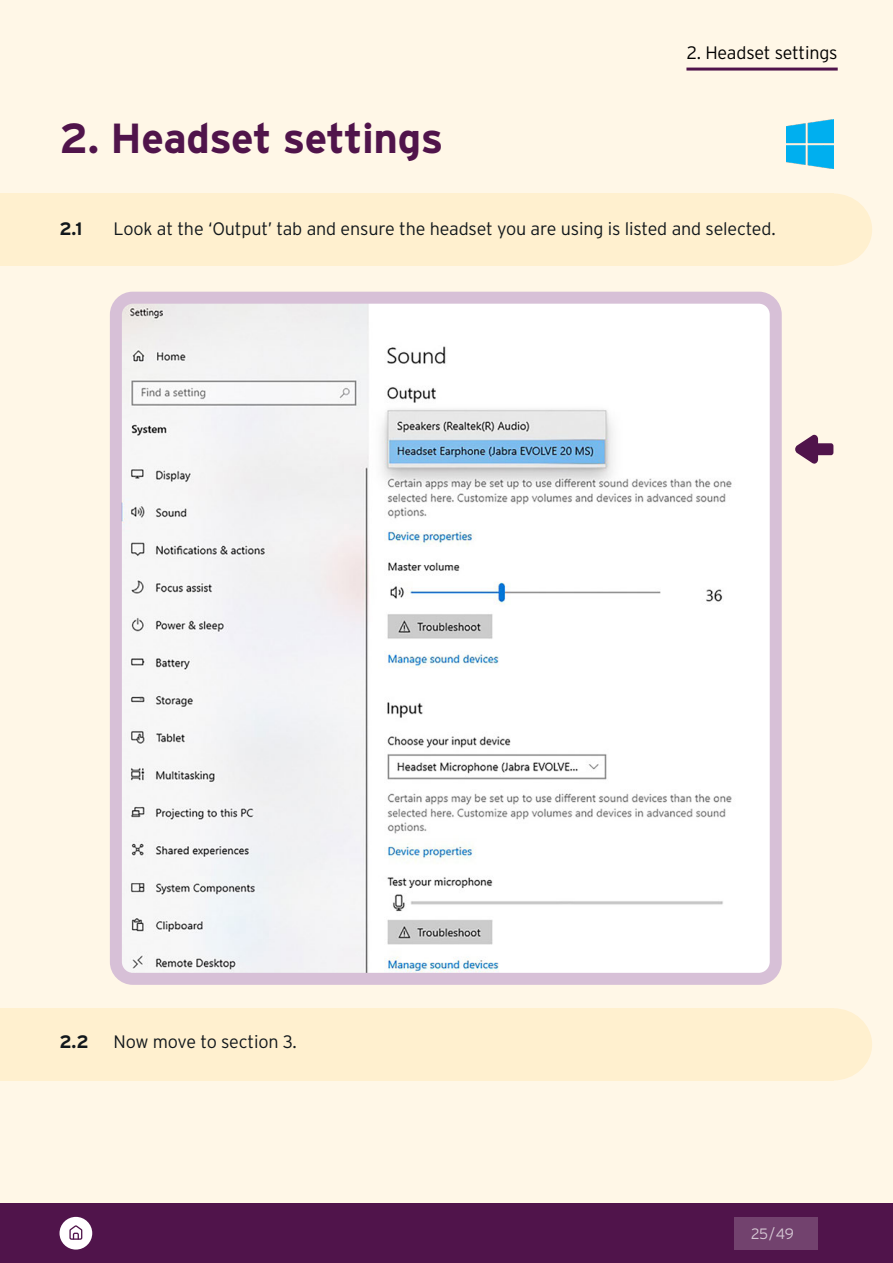
<style>
.page{position:relative;width:893px;height:1263px;background:#fff}
.page>*{position:absolute;margin:0;border:0;box-sizing:border-box;transform-origin:0 0}
.t1{font:700 42px "Interstate";letter-spacing:-.01em;color:#50144b}
.t2{font:300 18px "Interstate";letter-spacing:-.01em;color:#12181c}
.t3{font:300 18px "Interstate";letter-spacing:-.01em;color:#000}
.t4{font:700 18px "Interstate";color:#12181c}
.t5{font:300 15px "Interstate";color:#fff}
</style>
<div class="page">
<div style="left:0;top:0;width:893px;height:1203px;background:#fff7e7"></div>
<div style="left:0;top:1008px;width:833px;height:72px;background:#fff0cf"></div>
<div style="left:794px;top:1008px;width:78px;height:72px;background:#fff0cf;border-radius:50%"></div>
<div style="left:0;top:193px;width:833px;height:73px;background:#fff0cf"></div>
<div style="left:794px;top:193px;width:78px;height:73px;background:#fff0cf;border-radius:50%"></div>
<img style="left:123px;top:305px;width:646px;height:667px">
<div style="left:110px;top:292px;width:672px;height:693px;border:12px solid #d7c0d7;border-radius:17px"></div>
<svg style="left:795px;top:435px;width:38px;height:29px"></svg>
<img style="left:786px;top:120px;width:48px;height:48px">
<hr style="left:686px;top:68px;width:152px;height:3px;background:#50144b">
<div style="left:0;top:1203px;width:893px;height:60px;background:#50144b"></div>
<div style="left:60px;top:1217px;width:32px;height:32px;background:#fff;border-radius:50%"></div>
<svg style="left:69px;top:1225px;width:14px;height:15px"></svg>
<div style="left:734px;top:1217px;width:83px;height:32px;background:#72426e"></div>
<h1 class="t1" style="left:60px;top:114px;width:385px">2. Headset settings</h1>
<p class="t3" style="left:687px;top:43px;width:153px">2. Headset settings</p>
<p class="t4" style="left:60px;top:218px;width:24px">2.1</p>
<p class="t2" style="left:114px;top:218px;width:664px">Look at the ‘Output’ tab and ensure the headset you are using is listed and selected.</p>
<p class="t4" style="left:60px;top:1031px;width:31px">2.2</p>
<p class="t2" style="left:114px;top:1031px;width:185px">Now move to section 3.</p>
<p class="t5" style="left:751px;top:1225px;width:44px">25/49</p>
</div>
